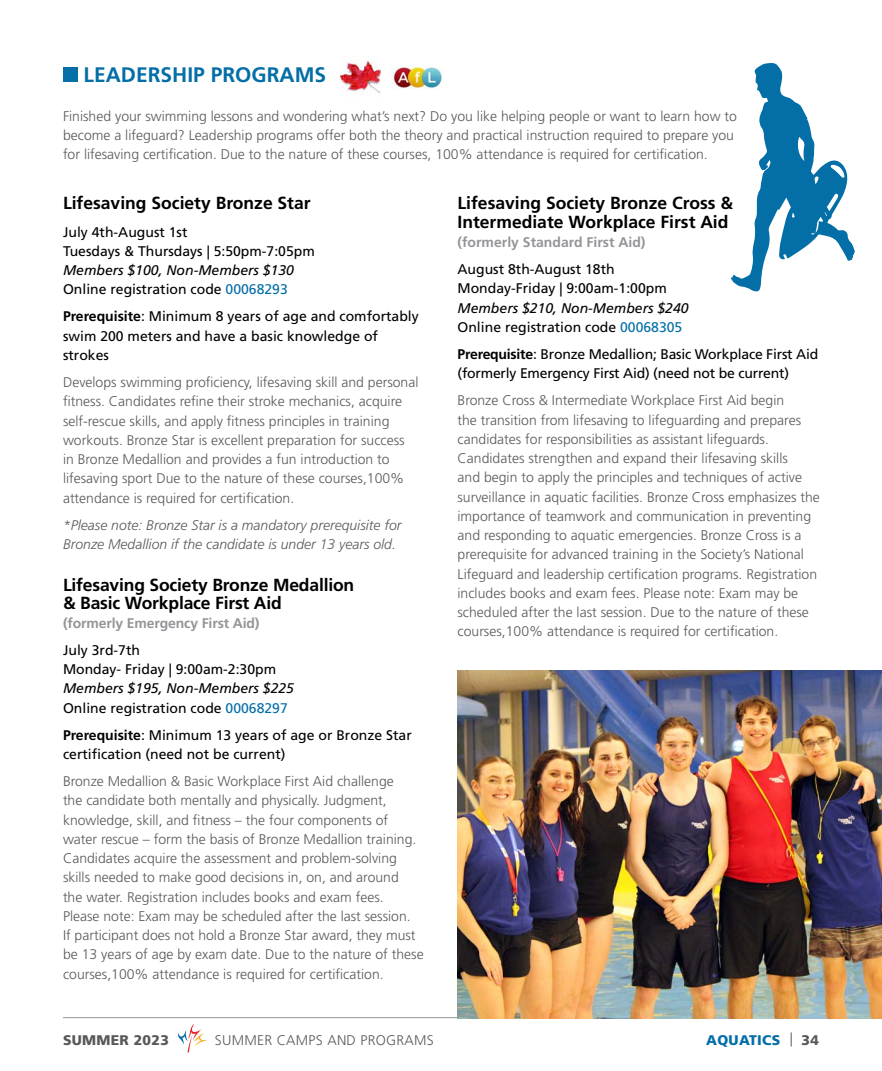
<style>
.page{position:relative;width:882px;height:1071px;background:#fff}
.page>*{position:absolute;margin:0;border:0;box-sizing:border-box;transform-origin:0 0}
.t1{font:700 21px "Frutiger LT Std";color:#046ea7}
.t2{font:700 17.5px/18.4px "Frutiger LT Std";color:#000}
.t3{font:300 14px/19.2px "Frutiger LT Std";color:#58595b}
.t4{font:14px/19.2px "Frutiger LT Std";color:#000}
.t5{font:italic 14px/19.2px "Frutiger LT Std";color:#000}
.t6{font:italic 300 14px/19.2px "Frutiger LT Std";color:#58595b}
.t7{font:700 14px "Frutiger LT Std";letter-spacing:-.01em;color:#939598}
.t8{font:300 14px "Frutiger LT Std";letter-spacing:.02em;color:#58595b}
.t9{font:900 14px "Frutiger LT Std";letter-spacing:.02em;color:#046ea7}
.t10{font:900 14px "Frutiger LT Std";letter-spacing:.02em;color:#58595b}
.s1{font-style:normal}
.s2{font-style:normal;color:#046ea7}
.s3{font-weight:700}
.s4{font-weight:300;color:#58595b}
.s5{color:#58595b}
</style>
<div class="page">
<hr style="left:63px;top:1017px;width:756px;height:1px;background:#939598">
<svg style="left:177px;top:1024px;width:31px;height:28px"></svg>
<div style="left:63px;top:68px;width:15px;height:14px;background:#046ea7"></div>
<img style="left:391px;top:66px;width:51px;height:23px">
<img style="left:340px;top:60px;width:41px;height:33px">
<img style="left:458px;top:670px;width:424px;height:348px">
<svg style="left:731px;top:63px;width:124px;height:229px"></svg>
<h1 class="t1" style="left:84px;top:63px;width:244px">LEADERSHIP PROGRAMS</h1>
<p class="t3" style="left:63px;top:106px;width:675px">Finished your swimming lessons and wondering what’s next? Do you like helping people or want to learn how to become a lifeguard? Leadership programs offer both the theory and practical instruction required to prepare you for lifesaving certification. Due to the nature of these courses, 100% attendance is required for certification.</p>
<p class="t2" style="left:63px;top:194px;width:249px">Lifesaving Society Bronze Star</p>
<p class="t4" style="left:63px;top:222px;width:253px">July 4th-August 1st<br>Tuesdays &amp; Thursdays | 5:50pm-7:05pm</p>
<p class="t5" style="left:63px;top:261px;width:233px">Members $100, Non-Members $130<br><span class="s1">Online registration code</span> <span class="s2">00068293</span></p>
<p class="t4" style="left:63px;top:307px;width:357px"><span class="s3">Prerequisite</span>: Minimum 8 years of age and comfortably swim 200 meters and have a basic knowledge of strokes</p>
<p class="t3" style="left:63px;top:373px;width:357px">Develops swimming proficiency, lifesaving skill and personal fitness. Candidates refine their stroke mechanics, acquire self-rescue skills, and apply fitness principles in training workouts. Bronze Star is excellent preparation for success in Bronze Medallion and provides a fun introduction to lifesaving sport Due to the nature of these courses,100% attendance is required for certification.</p>
<p class="t6" style="left:63px;top:515px;width:340px">*Please note: Bronze Star is a mandatory prerequisite for<br>Bronze Medallion if the candidate is under 13 years old.</p>
<p class="t2" style="left:63px;top:576px;width:293px">Lifesaving Society Bronze Medallion &amp; Basic Workplace First Aid</p>
<p class="t7" style="left:63px;top:615px;width:198px">(formerly Emergency First Aid)</p>
<p class="t4" style="left:63px;top:640px;width:215px">July 3rd-7th<br>Monday- Friday | 9:00am-2:30pm</p>
<p class="t5" style="left:63px;top:679px;width:233px">Members $195, Non-Members $225<br><span class="s1">Online registration code</span> <span class="s2">00068297</span></p>
<p class="t4" style="left:63px;top:725px;width:350px"><span class="s3">Prerequisite</span>: Minimum 13 years of age or Bronze Star certification (need not be current)</p>
<p class="t3" style="left:63px;top:772px;width:362px">Bronze Medallion &amp; Basic Workplace First Aid challenge<br>the candidate both mentally and physically. Judgment, knowledge, skill, and fitness – the four components of water rescue – form the basis of Bronze Medallion training.<br>Candidates acquire the assessment and problem-solving skills needed to make good decisions in, on, and around<br>the water. Registration includes books and exam fees.<br>Please note: Exam may be scheduled after the last session.<br>If participant does not hold a Bronze Star award, they must be 13 years of age by exam date. Due to the nature of these courses,100% attendance is required for certification.</p>
<p class="t2" style="left:458px;top:194px;width:277px">Lifesaving Society Bronze Cross &amp;<br>Intermediate Workplace First Aid</p>
<p class="t7" style="left:458px;top:234px;width:190px">(formerly Standard First Aid)</p>
<p class="t4" style="left:458px;top:260px;width:211px">August 8th-August 18th<br>Monday-Friday | 9:00am-1:00pm</p>
<p class="t5" style="left:458px;top:298px;width:233px">Members $210, Non-Members $240<br><span class="s1">Online registration code</span> <span class="s2">00068305</span></p>
<p class="t4" style="left:458px;top:345px;width:362px"><span class="s3">Prerequisite</span>: Bronze Medallion; Basic Workplace First Aid (formerly Emergency First Aid) (need not be current)</p>
<p class="t3" style="left:458px;top:391px;width:364px">Bronze Cross &amp; Intermediate Workplace First Aid begin<br>the transition from lifesaving to lifeguarding and prepares candidates for responsibilities as assistant lifeguards.<br>Candidates strengthen and expand their lifesaving skills<br>and begin to apply the principles and techniques of active surveillance in aquatic facilities. Bronze Cross emphasizes the importance of teamwork and communication in preventing and responding to aquatic emergencies. Bronze Cross is a prerequisite for advanced training in the Society’s National Lifeguard and leadership certification programs. Registration includes books and exam fees. Please note: Exam may be scheduled after the last session. Due to the nature of these courses,100% attendance is required for certification.</p>
<p class="t10" style="left:63px;top:1031px;width:107px">SUMMER 2023</p>
<p class="t8" style="left:215px;top:1032px;width:221px">SUMMER CAMPS AND PROGRAMS</p>
<p class="t9" style="left:706px;top:1031px;width:114px">AQUATICS <span class="s4">|</span> <span class="s5">34</span></p>
</div>
